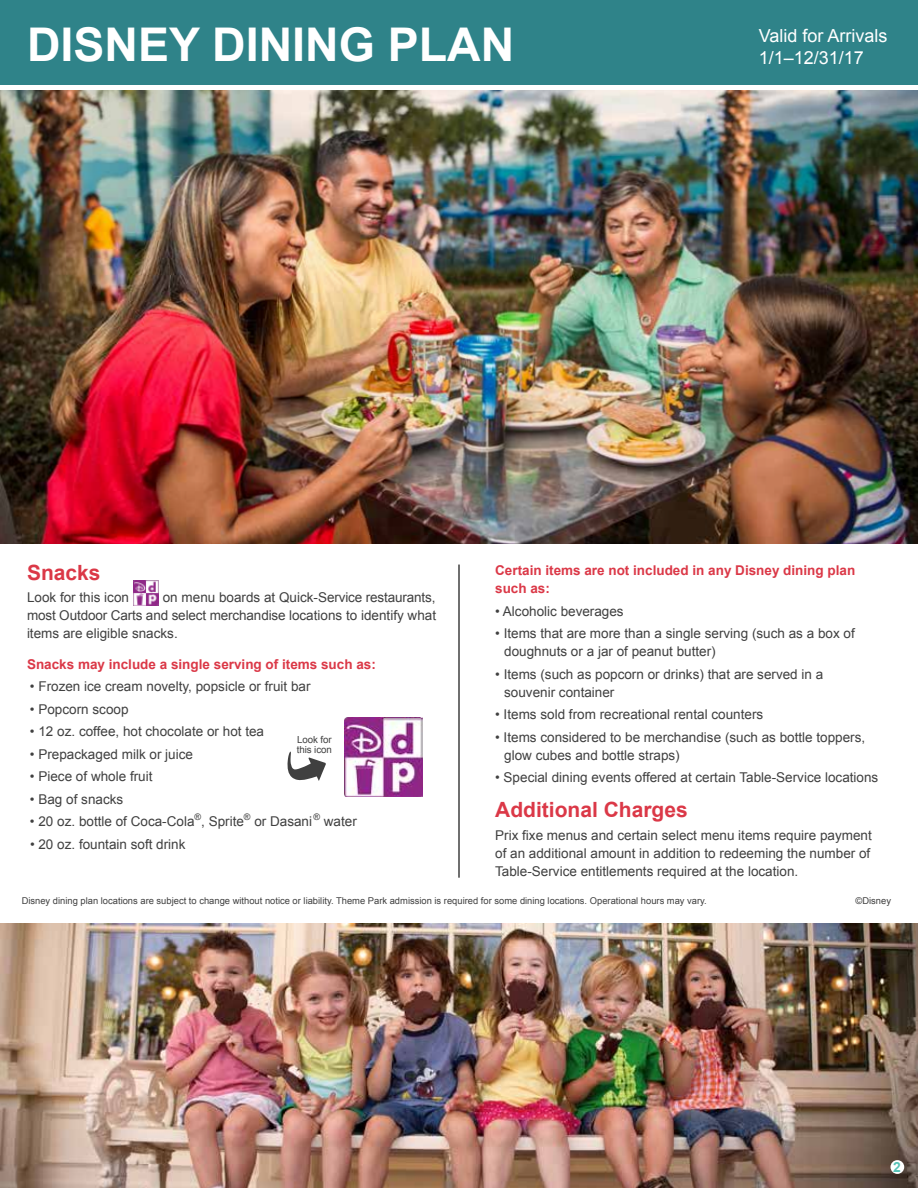
<style>
.page{position:relative;width:918px;height:1188px;background:#fff}
.page>*{position:absolute;margin:0;border:0;box-sizing:border-box;transform-origin:0 0}
.t1{font:700 46.5px "Arial";color:#fff}
.t2{font:700 21px "Arial";color:#db3847}
.t3{font:18px/22.5px "Arial";color:#fff}
.t4{font:700 13.95px "Arial";color:#56c2b6}
.t5{font:13.5px/18px "Arial";color:#404040}
.t6{font:700 13.5px/18px "Arial";color:#db3847}
.t7{font:9.75px/10.6px "Arial";letter-spacing:-.01em;color:#404040}
.t8{font:9.3px "Arial";color:#404040}
</style>
<div class="page">
<img style="left:0;top:91px;width:918px;height:453px">
<hr style="left:458px;top:565px;width:2px;height:313px;background:#404040">
<div style="left:0;top:0;width:918px;height:84px;background:#2f8389"></div>
<img style="left:344px;top:718px;width:79px;height:78px">
<svg style="left:287px;top:752px;width:39px;height:29px"></svg>
<img style="left:0;top:924px;width:918px;height:264px">
<div style="left:890px;top:1160px;width:14px;height:14px;background:#fff;border-radius:50%"></div>
<img style="left:133px;top:580px;width:25px;height:25px">
<h1 class="t1" style="left:27px;top:14px;width:489px">DISNEY DINING PLAN</h1>
<h3 class="t3" style="left:759px;top:25px;width:130px">Valid for Arrivals<br>1/1–12/31/17</h3>
<h2 class="t2" style="left:27px;top:559px;width:75px">Snacks</h2>
<p class="t5" style="left:27px;top:589px;width:104px">Look for this icon</p>
<p class="t6" style="left:495px;top:562px;width:362px">Certain items are not included in any Disney dining plan such as:</p>
<p class="t5" style="left:495px;top:602px;width:130px">• Alcoholic beverages</p>
<p class="t5" style="left:504px;top:624px;width:352px;text-indent:-9px">• Items that are more than a single serving (such as a box of doughnuts or a jar of peanut butter)</p>
<p class="t5" style="left:504px;top:665px;width:321px;text-indent:-9px">• Items (such as popcorn or drinks) that are served in a souvenir container</p>
<p class="t5" style="left:495px;top:705px;width:270px">• Items sold from recreational rental counters</p>
<p class="t5" style="left:504px;top:728px;width:363px;text-indent:-9px">• Items considered to be merchandise (such as bottle toppers, glow cubes and bottle straps)</p>
<p class="t5" style="left:495px;top:768px;width:385px">• Special dining events offered at certain Table-Service locations</p>
<p class="t5" style="left:27px;top:589px;width:411px;text-align:justify;text-indent:136px">on menu boards at Quick-Service restaurants, most Outdoor Carts and select merchandise locations to identify what items are eligible snacks.</p>
<p class="t6" style="left:27px;top:656px;width:350px">Snacks may include a single serving of items such as:</p>
<p class="t5" style="left:30px;top:678px;width:282px">• Frozen ice cream novelty, popsicle or fruit bar</p>
<p class="t5" style="left:30px;top:700px;width:100px">• Popcorn scoop</p>
<p class="t5" style="left:30px;top:723px;width:236px">• 12 oz. coffee, hot chocolate or hot tea</p>
<p class="t5" style="left:30px;top:745px;width:165px">• Prepackaged milk or juice</p>
<p class="t5" style="left:30px;top:768px;width:124px">• Piece of whole fruit</p>
<p class="t5" style="left:30px;top:790px;width:95px">• Bag of snacks</p>
<p class="t5" style="left:30px;top:813px;width:328px">• 20 oz. bottle of Coca-Cola<sup>®</sup>, Sprite<sup>®</sup> or Dasani <sup>®</sup> water</p>
<p class="t5" style="left:30px;top:835px;width:157px">• 20 oz. fountain soft drink</p>
<p class="t7" style="left:297px;top:734px;width:36px">Look for this icon</p>
<h2 class="t2" style="left:495px;top:796px;width:194px">Additional Charges</h2>
<p class="t5" style="left:495px;top:826px;width:378px;text-align:justify">Prix fixe menus and certain select menu items require payment of an additional amount in addition to redeeming the number of Table-Service entitlements required at the location.</p>
<p class="t8" style="left:22px;top:895px;width:687px">Disney dining plan locations are subject to change without notice or liability. Theme Park admission is required for some dining locations. Operational hours may vary.</p>
<p class="t8" style="left:855px;top:895px;width:37px">©Disney</p>
<p class="t4" style="left:893px;top:1157px;width:9px">2</p>
</div>
